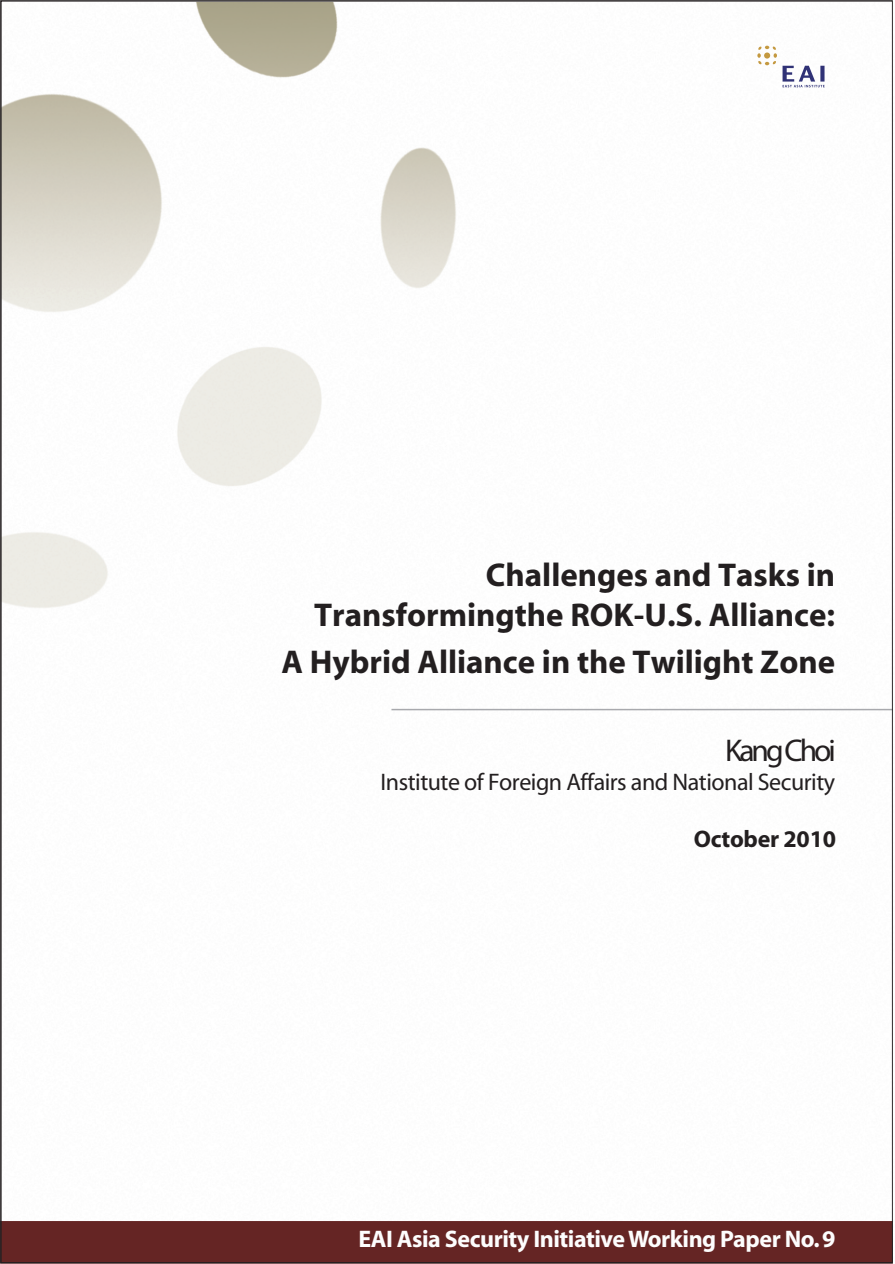
<style>
.page{position:relative;width:895px;height:1264px;background:#fff}
.page>*{position:absolute;margin:0;border:0;box-sizing:border-box;transform-origin:0 0}
.t1{font:700 33px/39.6px "Myriad";color:#231f20;text-align:right}
.t2{font:31.5px "Myriad Pro";letter-spacing:-.095em;color:#231f20}
.t3{font:24px "Myriad";letter-spacing:-.02em;color:#231f20}
.t4{font:700 24px "Myriad";letter-spacing:-.02em;color:#fdfdfd}
.t5{font:700 24px "Myriad";letter-spacing:-.01em;color:#231f20}
</style>
<div class="page">
<img style="left:3px;top:2px;width:890px;height:1261px">
<div style="left:0;top:1220px;width:892px;height:43px;background:#652524"></div>
<svg style="left:390px;top:708px;width:499px;height:3px"></svg>
<svg style="left:757px;top:46px;width:67px;height:41px"></svg>
<svg style="left:820px;top:66px;width:4px;height:16px"></svg>
<p class="t1" style="left:314px;top:556px;width:522px">Challenges and Tasks in<br>Transformingthe ROK-U.S. Alliance:</p>
<p class="t1" style="left:281px;top:643px;width:555px">A Hybrid Alliance in the Twilight Zone</p>
<p class="t2" style="left:725px;top:733px;width:112px">Kang Choi</p>
<p class="t3" style="left:380px;top:769px;width:456px">Institute of Foreign Affairs and National Security</p>
<p class="t5" style="left:694px;top:827px;width:144px">October 2010</p>
<p class="t4" style="left:358px;top:1226px;width:478px">EAI Asia Security InitiativeWorking Paper No.9</p>
</div>
